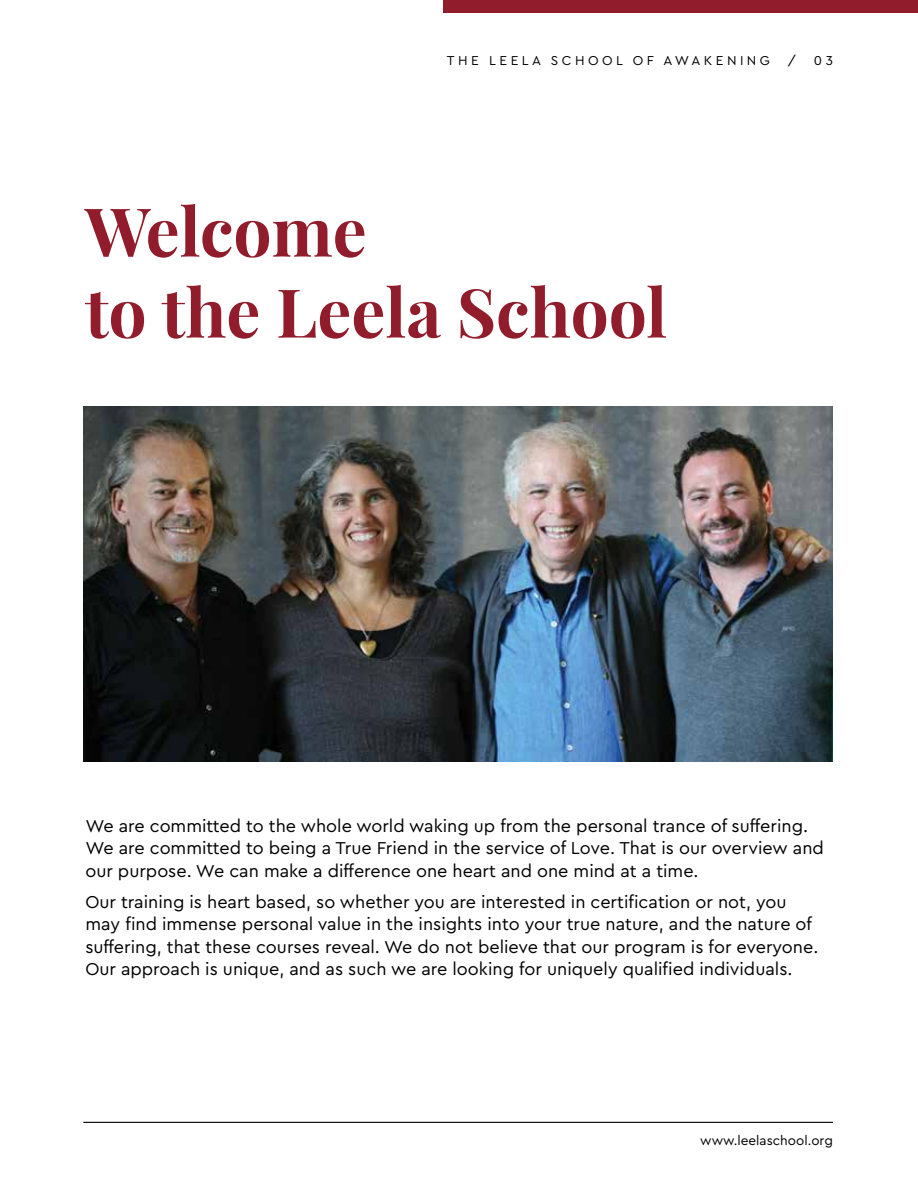
<style>
.page{position:relative;width:918px;height:1188px;background:#fff}
.page>*{position:absolute;margin:0;border:0;box-sizing:border-box;transform-origin:0 0}
.t1{font:700 67.5px/81px "Playfair Display";color:#911c2b}
.t2{font:18px/22.5px "Cera Pro";color:#000}
.t3{font:13.5px "Cera Pro";letter-spacing:.255em;color:#000}
.t4{font:13.5px "Cera Pro";color:#000}
</style>
<div class="page">
<div style="left:443px;top:0;width:475px;height:13px;background:#911c2b"></div>
<hr style="left:83px;top:1122px;width:750px;height:1px;background:#000">
<img style="left:83px;top:407px;width:750px;height:355px">
<p class="t3" style="left:447px;top:52px;width:325px">THE LEELA SCHOOL OF AWAKENING</p>
<p class="t3" style="left:788px;top:52px;width:10px">/</p>
<p class="t3" style="left:814px;top:52px;width:21px">0 3</p>
<h1 class="t1" style="left:85px;top:196px;width:584px">Welcome<br>to the Leela School</h1>
<p class="t2" style="left:85px;top:815px;width:740px">We are committed to the whole world waking up from the personal trance of suffering.<br>We are committed to being a True Friend in the service of Love. That is our overview and our purpose. We can make a difference one heart and one mind at a time.</p>
<p class="t2" style="left:85px;top:890px;width:735px">Our training is heart based, so whether you are interested in certification or not, you may find immense personal value in the insights into your true nature, and the nature of suffering, that these courses reveal. We do not believe that our program is for everyone.<br>Our approach is unique, and as such we are looking for uniquely qualified individuals.</p>
<p class="t4" style="left:700px;top:1135px;width:134px">www.leelaschool.org</p>
</div>
